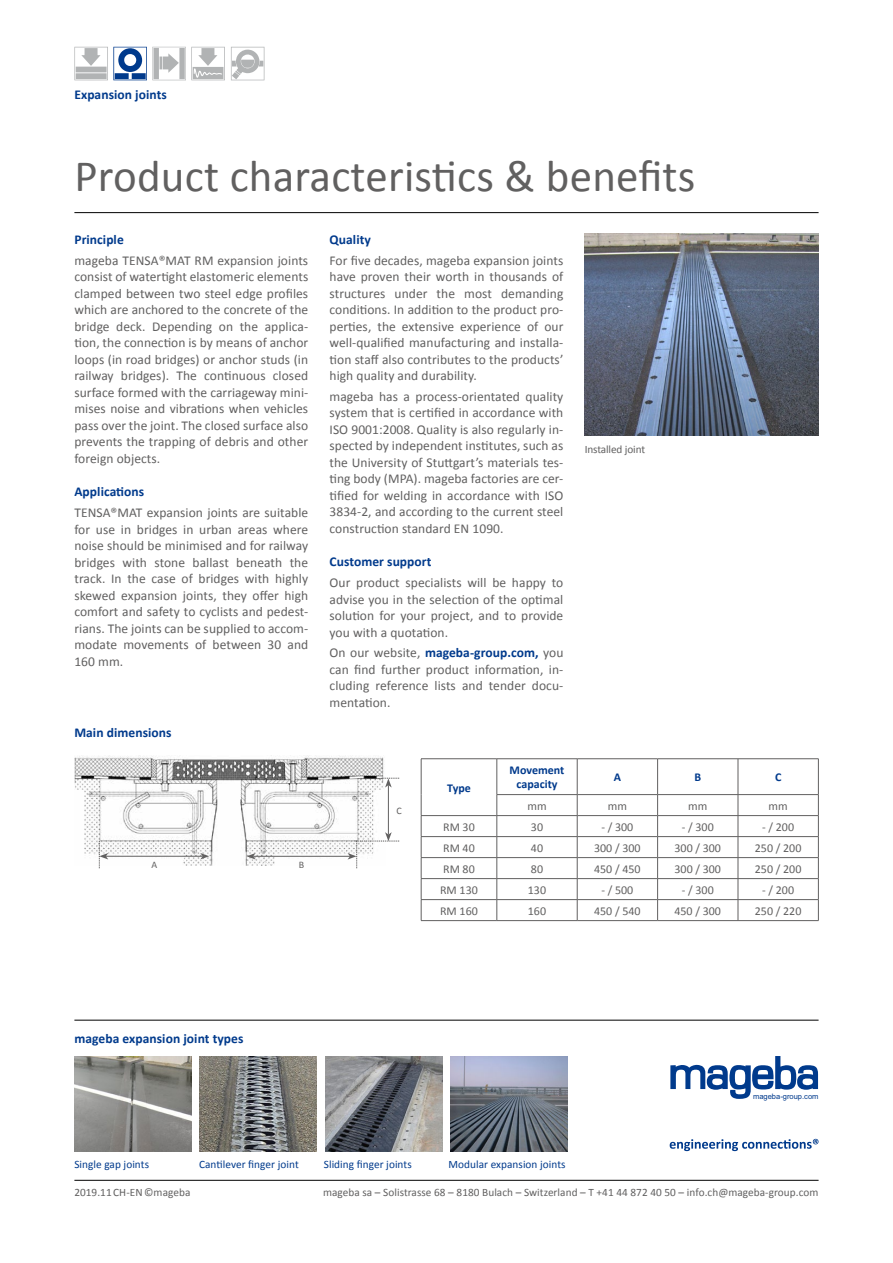
<style>
.page{position:relative;width:893px;height:1263px;background:#fff}
.page>*{position:absolute;margin:0;border:0;box-sizing:border-box;transform-origin:0 0}
.t1{font:45px "Calibri";letter-spacing:.005em;color:#616060}
.t2{font:13.5px/16.5px "Calibri";letter-spacing:.005em;color:#616060;text-align:justify}
.t3{font:700 13.5px "Calibri";letter-spacing:.005em;color:#003a8c}
.t4{font:12px "Calibri";color:#616060}
.t5{font:700 12px/14.4px "Calibri";color:#003a8c;text-align:center}
.t6{font:11.25px "Calibri";letter-spacing:.005em;color:#616060}
.t7{font:11.25px "Calibri";letter-spacing:.005em;color:#003a8c}
.t8{font:10.05px "Calibri";color:#616060}
.t9{font:7.65px "Arial";color:#003a8c}
.s1{font-weight:700;color:#003a8c}
</style>
<div class="page">
<hr style="left:74px;top:1180px;width:745px;height:1px;background:#000">
<hr style="left:74px;top:212px;width:745px;height:1px;background:#000">
<hr style="left:74px;top:1020px;width:745px;height:1px;background:#000">
<svg style="left:74px;top:47px;width:151px;height:34px"></svg>
<svg style="left:231px;top:47px;width:34px;height:33px"></svg>
<svg style="left:232px;top:72px;width:7px;height:7px"></svg>
<img style="left:200px;top:1056px;width:117px;height:95px">
<img style="left:451px;top:1056px;width:117px;height:95px">
<img style="left:325px;top:1056px;width:117px;height:95px">
<img style="left:74px;top:1056px;width:117px;height:95px">
<img style="left:585px;top:234px;width:234px;height:202px">
<svg style="left:670px;top:1139px;width:148px;height:12px"></svg>
<svg style="left:670px;top:1056px;width:148px;height:43px"></svg>
<hr style="left:421px;top:758px;width:76px;height:1px;background:#616060">
<hr style="left:421px;top:759px;width:1px;height:35px;background:#616060">
<hr style="left:497px;top:758px;width:80px;height:1px;background:#616060">
<hr style="left:497px;top:759px;width:1px;height:35px;background:#616060">
<hr style="left:577px;top:758px;width:81px;height:1px;background:#616060">
<hr style="left:577px;top:759px;width:1px;height:35px;background:#616060">
<hr style="left:658px;top:758px;width:80px;height:1px;background:#616060">
<hr style="left:657px;top:759px;width:1px;height:35px;background:#616060">
<hr style="left:738px;top:758px;width:81px;height:1px;background:#616060">
<hr style="left:738px;top:759px;width:1px;height:35px;background:#616060">
<hr style="left:818px;top:759px;width:1px;height:35px;background:#616060">
<hr style="left:497px;top:794px;width:80px;height:1px;background:#616060">
<hr style="left:577px;top:794px;width:81px;height:1px;background:#616060">
<hr style="left:658px;top:794px;width:80px;height:1px;background:#616060">
<hr style="left:738px;top:794px;width:81px;height:1px;background:#616060">
<hr style="left:421px;top:815px;width:76px;height:1px;background:#616060">
<hr style="left:497px;top:815px;width:80px;height:1px;background:#616060">
<hr style="left:577px;top:815px;width:81px;height:1px;background:#616060">
<hr style="left:658px;top:815px;width:80px;height:1px;background:#616060">
<hr style="left:738px;top:815px;width:81px;height:1px;background:#616060">
<hr style="left:421px;top:836px;width:76px;height:1px;background:#616060">
<hr style="left:497px;top:836px;width:80px;height:1px;background:#616060">
<hr style="left:577px;top:836px;width:81px;height:1px;background:#616060">
<hr style="left:658px;top:836px;width:80px;height:1px;background:#616060">
<hr style="left:738px;top:836px;width:81px;height:1px;background:#616060">
<hr style="left:421px;top:857px;width:76px;height:1px;background:#616060">
<hr style="left:497px;top:857px;width:80px;height:1px;background:#616060">
<hr style="left:577px;top:857px;width:81px;height:1px;background:#616060">
<hr style="left:658px;top:857px;width:80px;height:1px;background:#616060">
<hr style="left:738px;top:857px;width:81px;height:1px;background:#616060">
<hr style="left:421px;top:878px;width:76px;height:1px;background:#616060">
<hr style="left:497px;top:878px;width:80px;height:1px;background:#616060">
<hr style="left:577px;top:878px;width:81px;height:1px;background:#616060">
<hr style="left:658px;top:878px;width:80px;height:1px;background:#616060">
<hr style="left:738px;top:878px;width:81px;height:1px;background:#616060">
<hr style="left:421px;top:899px;width:76px;height:1px;background:#616060">
<svg style="left:421px;top:794px;width:1px;height:126px"></svg>
<hr style="left:497px;top:899px;width:80px;height:1px;background:#616060">
<svg style="left:497px;top:795px;width:1px;height:125px"></svg>
<hr style="left:577px;top:899px;width:81px;height:1px;background:#616060">
<svg style="left:577px;top:795px;width:1px;height:125px"></svg>
<hr style="left:658px;top:899px;width:80px;height:1px;background:#616060">
<svg style="left:657px;top:795px;width:1px;height:125px"></svg>
<hr style="left:738px;top:899px;width:81px;height:1px;background:#616060">
<svg style="left:738px;top:795px;width:1px;height:125px"></svg>
<svg style="left:818px;top:795px;width:1px;height:125px"></svg>
<hr style="left:421px;top:920px;width:76px;height:1px;background:#616060">
<hr style="left:497px;top:920px;width:80px;height:1px;background:#616060">
<hr style="left:577px;top:920px;width:81px;height:1px;background:#616060">
<hr style="left:658px;top:920px;width:80px;height:1px;background:#616060">
<hr style="left:738px;top:920px;width:81px;height:1px;background:#616060">
<img style="left:74px;top:756px;width:311px;height:110px">
<hr style="left:253px;top:856px;width:97px;height:1px;background:#616060">
<svg style="left:247px;top:853px;width:9px;height:6px"></svg>
<hr style="left:388px;top:785px;width:1px;height:49px;background:#616060">
<hr style="left:106px;top:856px;width:97px;height:1px;background:#616060">
<svg style="left:200px;top:853px;width:9px;height:6px"></svg>
<svg style="left:381px;top:778px;width:18px;height:9px"></svg>
<svg style="left:99px;top:841px;width:9px;height:27px"></svg>
<svg style="left:348px;top:832px;width:51px;height:36px"></svg>
<p class="t3" style="left:74px;top:85px;width:94px">Expansion joints</p>
<h1 class="t1" style="left:74px;top:145px;width:622px">Product characteristics &amp; benefits</h1>
<p class="t3" style="left:74px;top:230px;width:51px">Principle</p>
<p class="t2" style="left:74px;top:252px;width:235px">mageba TENSA®MAT RM expansion joints consist of watertight elastomeric elements clamped between two steel edge profiles which are anchored to the concrete of the bridge deck. Depending on the applica&shy;tion, the connection is by means of anchor loops (in road bridges) or anchor studs (in railway bridges). The continuous closed surface formed with the carriageway mini&shy;mises noise and vibrations when vehicles pass over the joint. The closed surface also prevents the trapping of debris and other foreign objects.</p>
<p class="t3" style="left:74px;top:482px;width:71px">Applications</p>
<p class="t2" style="left:74px;top:504px;width:235px">TENSA®MAT expansion joints are suitable for use in bridges in urban areas where noise should be minimised and for railway bridges with stone ballast beneath the track. In the case of bridges with highly skewed expansion joints, they offer high comfort and safety to cyclists and pedest&shy;rians. The joints can be supplied to accom&shy;modate movements of between 30 and 160 mm.</p>
<p class="t3" style="left:74px;top:723px;width:99px">Main dimensions</p>
<p class="t8" style="left:151px;top:858px;width:7px">A</p>
<p class="t8" style="left:299px;top:858px;width:7px">B</p>
<p class="t3" style="left:330px;top:230px;width:43px">Quality</p>
<p class="t2" style="left:330px;top:252px;width:235px">For five decades, mageba expansion joints have proven their worth in thousands of structures under the most demanding conditions. In addition to the product pro&shy;perties, the extensive experience of our well-qualified manufacturing and installa&shy;tion staff also contributes to the products’ high quality and durability.</p>
<p class="t2" style="left:330px;top:388px;width:235px">mageba has a process-orientated quality system that is certified in accordance with ISO 9001:2008. Quality is also regularly in&shy;spected by independent institutes, such as the University of Stuttgart’s materials tes&shy;ting body (MPA). mageba factories are cer&shy;tified for welding in accordance with ISO 3834-2, and according to the current steel construction standard EN 1090.</p>
<p class="t3" style="left:330px;top:552px;width:103px">Customer support</p>
<p class="t2" style="left:330px;top:574px;width:235px">Our product specialists will be happy to advise you in the selection of the optimal solution for your project, and to provide you with a quotation.</p>
<p class="t2" style="left:330px;top:644px;width:235px">On our website, <span class="s1">mageba-group.com,</span> you can find further product information, in&shy;cluding reference lists and tender docu&shy;mentation.</p>
<p class="t6" style="left:585px;top:441px;width:62px">Installed joint</p>
<p class="t8" style="left:397px;top:803px;width:7px">C</p>
<p class="t5" style="left:447px;top:780px;width:25px">Type</p>
<p class="t5" style="left:510px;top:762px;width:56px">Movement capacity</p>
<p class="t5" style="left:614px;top:769px;width:9px">A</p>
<p class="t5" style="left:694px;top:769px;width:8px">B</p>
<p class="t5" style="left:775px;top:769px;width:8px">C</p>
<p class="t4" style="left:527px;top:797px;width:21px">mm</p>
<p class="t4" style="left:608px;top:797px;width:21px">mm</p>
<p class="t4" style="left:688px;top:797px;width:21px">mm</p>
<p class="t4" style="left:769px;top:797px;width:21px">mm</p>
<p class="t4" style="left:443px;top:818px;width:33px">RM 30</p>
<p class="t4" style="left:531px;top:818px;width:14px">30</p>
<p class="t4" style="left:601px;top:818px;width:33px">- / 300</p>
<p class="t4" style="left:682px;top:818px;width:33px">- / 300</p>
<p class="t4" style="left:762px;top:818px;width:33px">- / 200</p>
<p class="t4" style="left:443px;top:839px;width:33px">RM 40</p>
<p class="t4" style="left:531px;top:839px;width:14px">40</p>
<p class="t4" style="left:594px;top:839px;width:48px">300 / 300</p>
<p class="t4" style="left:674px;top:839px;width:48px">300 / 300</p>
<p class="t4" style="left:755px;top:839px;width:48px">250 / 200</p>
<p class="t4" style="left:443px;top:860px;width:33px">RM 80</p>
<p class="t4" style="left:531px;top:860px;width:14px">80</p>
<p class="t4" style="left:594px;top:860px;width:48px">450 / 450</p>
<p class="t4" style="left:674px;top:860px;width:48px">300 / 300</p>
<p class="t4" style="left:755px;top:860px;width:48px">250 / 200</p>
<p class="t4" style="left:440px;top:881px;width:39px">RM 130</p>
<p class="t4" style="left:528px;top:881px;width:20px">130</p>
<p class="t4" style="left:601px;top:881px;width:33px">- / 500</p>
<p class="t4" style="left:682px;top:881px;width:33px">- / 300</p>
<p class="t4" style="left:762px;top:881px;width:33px">- / 200</p>
<p class="t4" style="left:440px;top:902px;width:39px">RM 160</p>
<p class="t4" style="left:528px;top:902px;width:20px">160</p>
<p class="t4" style="left:594px;top:902px;width:48px">450 / 540</p>
<p class="t4" style="left:674px;top:902px;width:48px">450 / 300</p>
<p class="t4" style="left:755px;top:902px;width:48px">250 / 220</p>
<p class="t3" style="left:74px;top:1029px;width:171px">mageba expansion joint types</p>
<p class="t9" style="left:753px;top:1091px;width:67px">mageba-group.com</p>
<p class="t7" style="left:74px;top:1156px;width:76px">Single gap joints</p>
<p class="t7" style="left:199px;top:1156px;width:101px">Cantilever finger joint</p>
<p class="t7" style="left:324px;top:1156px;width:89px">Sliding finger joints</p>
<p class="t7" style="left:448px;top:1156px;width:119px">Modular expansion joints</p>
<p class="t6" style="left:74px;top:1185px;width:118px">2019.11 CH-EN ©mageba</p>
<p class="t6" style="left:323px;top:1185px;width:497px">mageba sa – Solistrasse 68 – 8180 Bulach – Switzerland – T +41 44 872 40 50 – info.ch@mageba-group.com</p>
</div>
